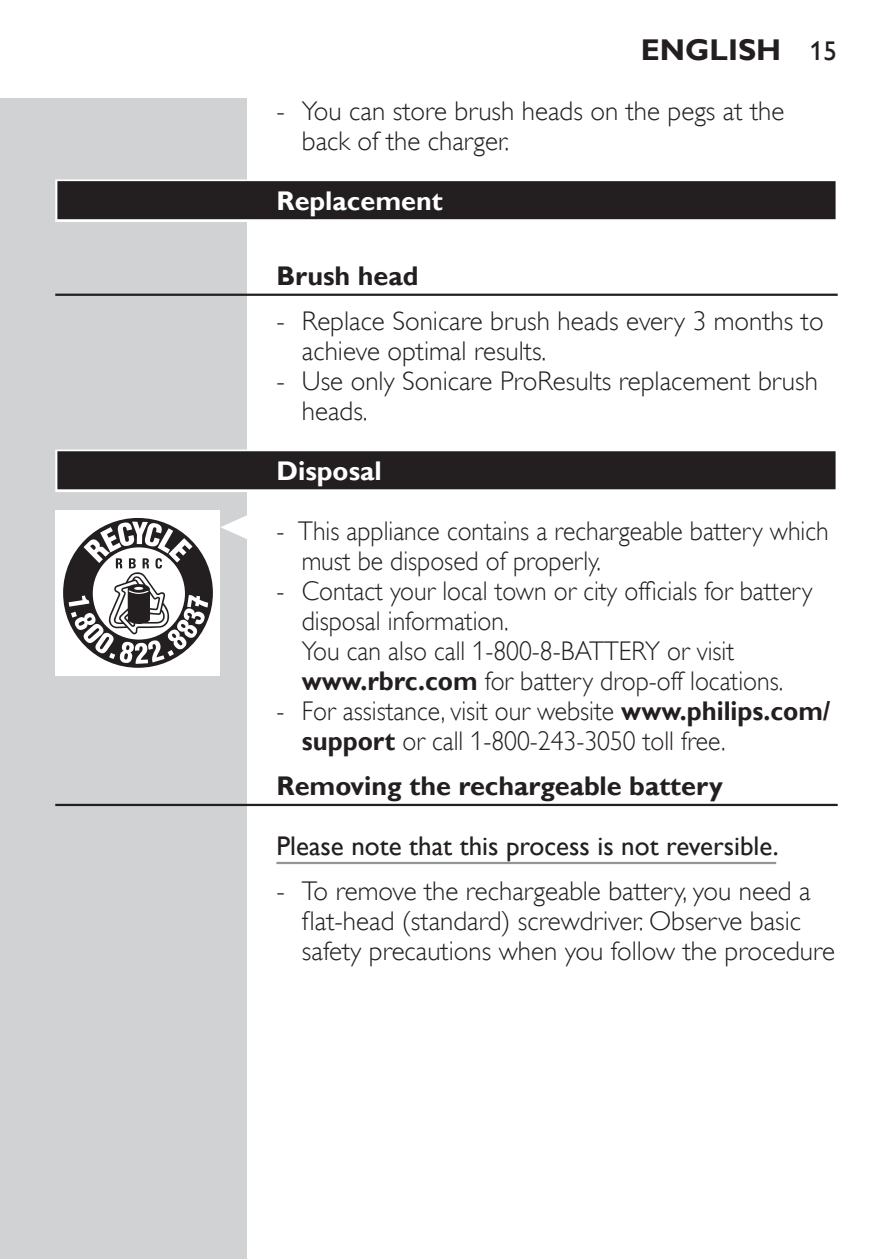
<style>
.page{position:relative;width:893px;height:1259px;background:#fff}
.page>*{position:absolute;margin:0;border:0;box-sizing:border-box;transform-origin:0 0}
.t1{font:700 30px "Gill Sans Alt One WGL";color:#231f20}
.t2{font:27px/30px "Gill Sans Alt One WGL Light";color:#231f20;scale:.95 1}
.t3{font:27px/30px "Gill Sans Alt One WGL Light";color:#231f20}
.t4{font:27px "Gill Sans Alt One WGL";color:#231f20}
.t5{font:700 27px "Gill Sans Alt One WGL";color:#231f20}
.t6{font:700 27px "Gill Sans Alt One WGL";color:#fff}
.s1{font-weight:400;font-size:27px}
.s2{font-family:"Gill Sans Alt One WGL";font-weight:700}
</style>
<div class="page">
<div style="left:0;top:98px;width:247px;height:1161px;background:#d1d2d4"></div>
<div style="left:55px;top:179px;width:783px;height:43px;background:linear-gradient(to right,#d4d3d4,#d4d3d4)"></div>
<div style="left:57px;top:181px;width:779px;height:38px;background:#231f20"></div>
<hr style="left:55px;top:294px;width:783px;height:2px;background:#231f20">
<div style="left:55px;top:449px;width:783px;height:43px;background:linear-gradient(to right,#bdbcbc,#bdbcbc)"></div>
<div style="left:57px;top:451px;width:779px;height:38px;background:#231f20"></div>
<hr style="left:55px;top:804px;width:783px;height:2px;background:#231f20">
<hr style="left:276px;top:862px;width:500px;height:2px;background:#939598">
<svg style="left:221px;top:515px;width:26px;height:24px"></svg>
<div style="left:55px;top:510px;width:165px;height:165px;background:#fff"></div>
<svg style="left:63px;top:518px;width:150px;height:150px"></svg>
<p class="t1" style="left:641px;top:29px;width:197px">ENGLISH <span class="s1">15</span></p>
<p class="t3" style="left:302px;top:96px;width:484px;text-indent:-26px">- You can store brush heads on the pegs at the back of the charger.</p>
<p class="t6" style="left:276px;top:182px;width:168px">Replacement</p>
<p class="t5" style="left:276px;top:257px;width:144px">Brush head</p>
<p class="t3" style="left:302px;top:306px;width:523px;text-indent:-26px">- Replace Sonicare brush heads every 3 months to achieve optimal results.</p>
<p class="t3" style="left:302px;top:366px;width:517px;text-indent:-26px">- Use only Sonicare ProResults replacement brush heads.</p>
<p class="t6" style="left:276px;top:452px;width:107px">Disposal</p>
<p class="t2" style="left:302px;top:516px;width:556px;text-indent:-25px">- This appliance contains a rechargeable battery which must be disposed of properly.</p>
<p class="t2" style="left:302px;top:576px;width:539px;text-indent:-26px">- Contact your local town or city officials for battery disposal information.<br>You can also call 1-800-8-BATTERY or visit <span class="s2">www.rbrc.com</span> for battery drop-off locations.</p>
<p class="t2" style="left:302px;top:696px;width:558px;text-indent:-26px">- For assistance, visit our website <span class="s2">www.philips.com/ support</span> or call 1-800-243-3050 toll free.</p>
<p class="t5" style="left:276px;top:767px;width:448px">Removing the rechargeable battery</p>
<p class="t4" style="left:276px;top:827px;width:504px">Please note that this process is not reversible.</p>
<p class="t3" style="left:302px;top:876px;width:535px;text-indent:-26px">- To remove the rechargeable battery, you need a flat-head (standard) screwdriver. Observe basic safety precautions when you follow the procedure</p>
</div>
